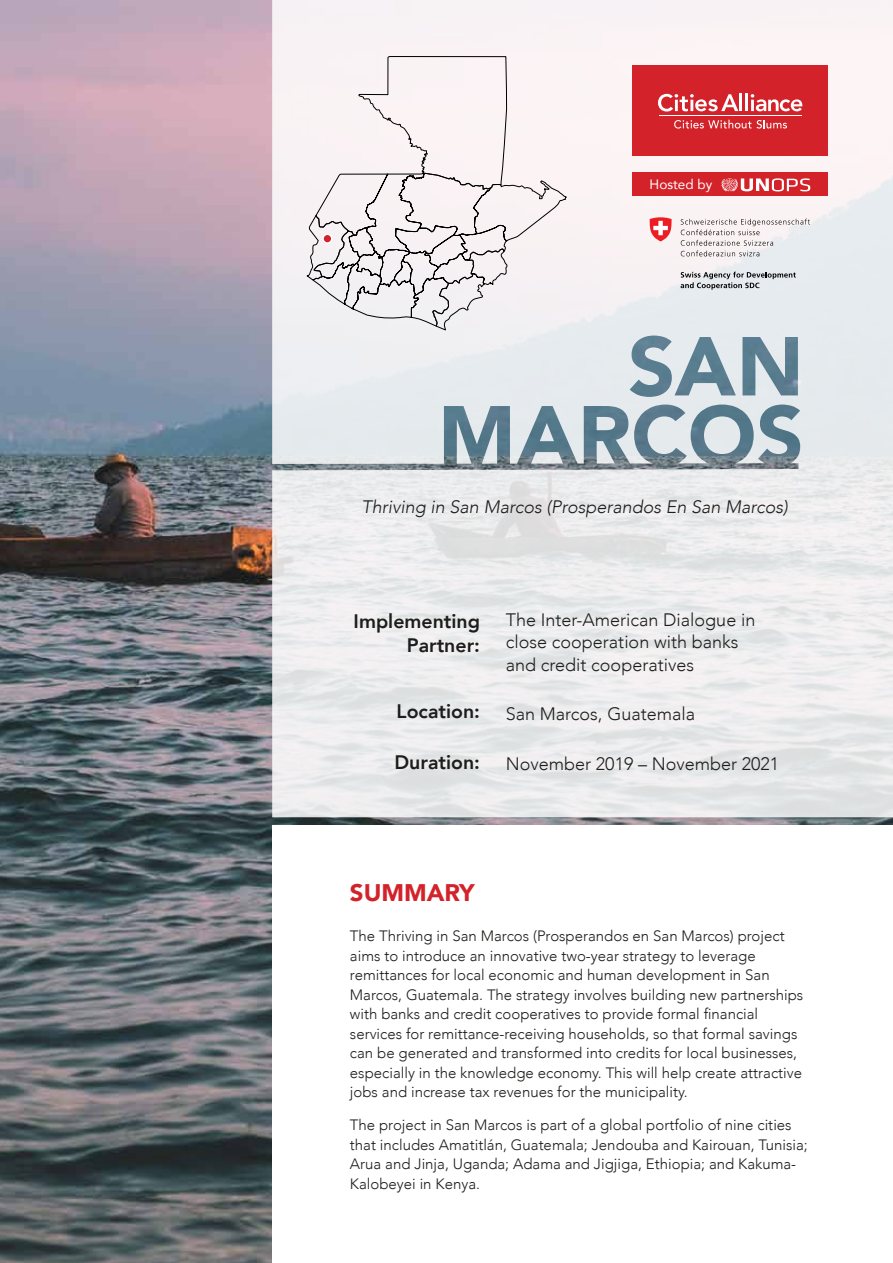
<style>
.page{position:relative;width:893px;height:1263px;background:#fff}
.page>*{position:absolute;margin:0;border:0;box-sizing:border-box;transform-origin:0 0}
.t1{font:900 24px "Avenir";color:#d3222a}
.t2{font:800 19.5px/24px "Avenir";color:#1d1d1b;text-align:right}
.t3{font:300 18px/22.5px "Avenir";color:#1d1d1b}
.t4{font:italic 300 18px "Avenir";color:#1d1d1b}
.t5{font:300 15px/19.5px "Avenir";color:#1d1d1b}
.t6{font:13.5px "Avenir";color:#fff}
</style>
<div class="page">
<img style="left:0;top:0;width:893px;height:1263px">
<svg style="left:272px;top:0;width:621px;height:817px;fill:#ebecee"></svg>
<div style="left:272px;top:826px;width:621px;height:437px;background:#fff"></div>
<svg style="left:306px;top:56px;width:261px;height:275px"></svg>
<div style="left:323px;top:234px;width:9px;height:9px;background:#d3222a;border-radius:50%"></div>
<div style="left:322px;top:233px;width:11px;height:11px;border:2px solid #fff;border-radius:50%"></div>
<div style="left:633px;top:65px;width:195px;height:91px;background:#d3222a"></div>
<div style="left:633px;top:173px;width:195px;height:23px;background:#d3222a"></div>
<svg style="left:721px;top:178px;width:89px;height:14px"></svg>
<svg style="left:681px;top:219px;width:129px;height:37px"></svg>
<svg style="left:681px;top:272px;width:115px;height:18px;background:#babec1"></svg>
<svg style="left:649px;top:217px;width:23px;height:24px"></svg>
<svg style="left:674px;top:120px;width:113px;height:9px"></svg>
<hr style="left:659px;top:115px;width:143px;height:1px;background:#fff">
<svg style="left:658px;top:94px;width:80px;height:18px"></svg>
<hr style="left:739px;top:93px;width:3px;height:18px;background:#fff">
<hr style="left:745px;top:93px;width:3px;height:18px;background:#fff">
<svg style="left:751px;top:94px;width:51px;height:17px"></svg>
<p class="t6" style="left:650px;top:174px;width:64px">Hosted by</p>
<p class="t4" style="left:362px;top:496px;width:428px">Thriving in San Marcos (Prosperandos En San Marcos)</p>
<h2 class="t2" style="left:354px;top:609px;width:128px">Implementing<br>Partner:</h2>
<h2 class="t2" style="left:397px;top:700px;width:85px">Location:</h2>
<h2 class="t2" style="left:394px;top:751px;width:87px">Duration:</h2>
<p class="t3" style="left:506px;top:608px;width:251px">The Inter-American Dialogue in close cooperation with banks and credit cooperatives</p>
<p class="t3" style="left:506px;top:703px;width:191px">San Marcos, Guatemala</p>
<p class="t3" style="left:506px;top:752px;width:275px">November 2019 – November 2021</p>
<h1 class="t1" style="left:350px;top:872px;width:126px">SUMMARY</h1>
<p class="t5" style="left:350px;top:926px;width:455px">The Thriving in San Marcos (Prosperandos en San Marcos) project aims to introduce an innovative two-year strategy to leverage remittances for local economic and human development in San Marcos, Guatemala. The strategy involves building new partnerships with banks and credit cooperatives to provide formal financial services for remittance-receiving households, so that formal savings can be generated and transformed into credits for local businesses, especially in the knowledge economy. This will help create attractive jobs and increase tax revenues for the municipality.</p>
<p class="t5" style="left:350px;top:1115px;width:459px">The project in San Marcos is part of a global portfolio of nine cities that includes Amatitlán, Guatemala; Jendouba and Kairouan, Tunisia; Arua and Jinja, Uganda; Adama and Jigjiga, Ethiopia; and Kakuma-Kalobeyei in Kenya.</p>
</div>
